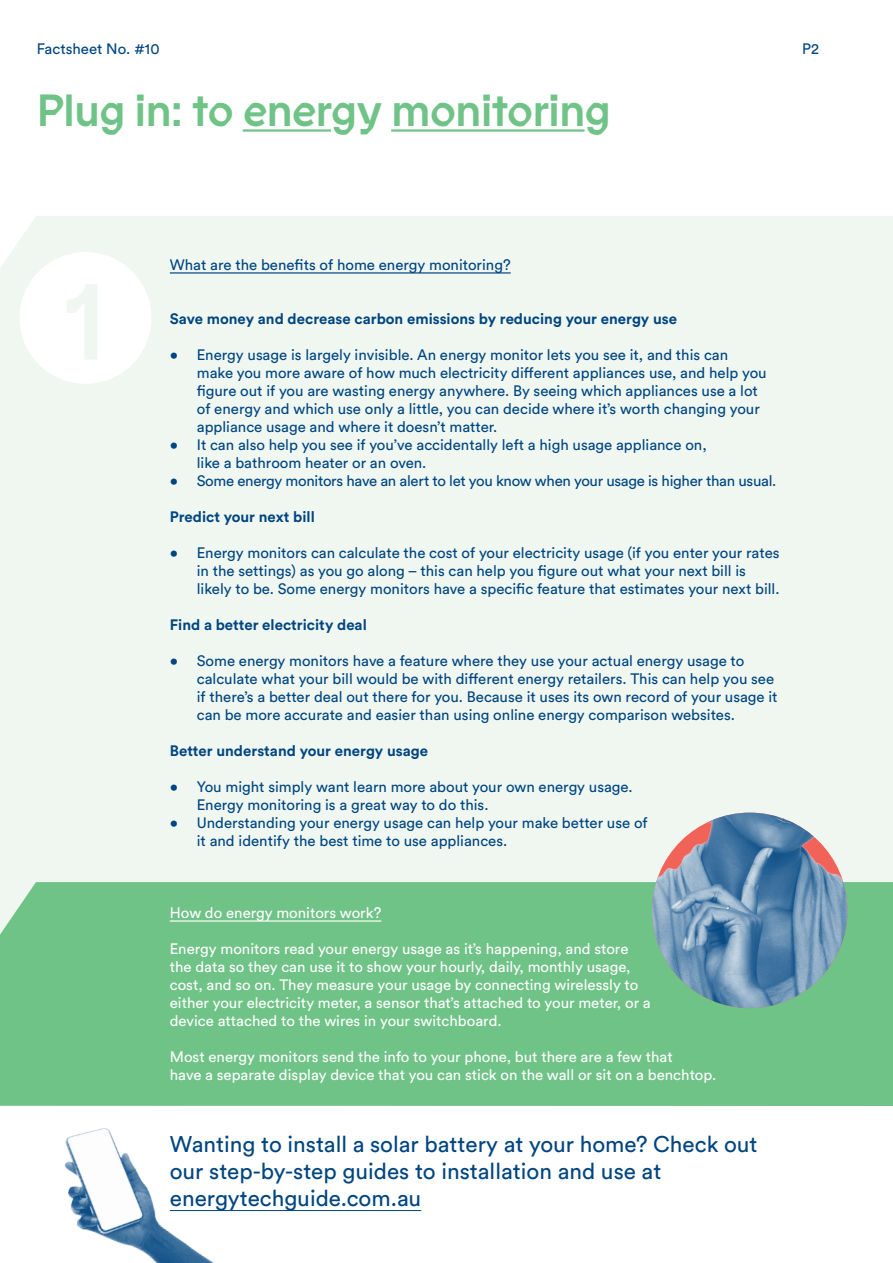
<style>
.page{position:relative;width:893px;height:1263px;background:#fff}
.page>*{position:absolute;margin:0;border:0;box-sizing:border-box;transform-origin:0 0}
.Titles_-_Small{font:500 45px "Prophet";letter-spacing:-.025em;color:#6fc386}
.Large_Body{font:22.5px/27px "Circular Std";color:#004581}
.Body_-_Underline{font:15px/18px "Circular Std";color:#004581}
.Body{font:15px/18px "Circular Std";color:#fff}
.Body_-_Bold{font:700 15px "Circular Std";color:#004581}
.Body_-_Underline-2{font:15px "Circular Std";letter-spacing:-.02em;color:#004581}
.Body_-_Underline-3{font:15px "Circular Std";color:#fff}
</style>
<div class="page">
<img style="left:64px;top:1128px;width:160px;height:135px">
<div style="left:0;top:216px;width:893px;height:666px;background:#eff7f0"></div>
<div style="left:0;top:882px;width:893px;height:224px;background:#6fc386"></div>
<div style="left:20px;top:252px;width:131px;height:132px;background:#fff;border-radius:50%"></div>
<hr style="left:243px;top:129px;width:88px;height:3px;background:#6fc386">
<hr style="left:391px;top:129px;width:194px;height:3px;background:#6fc386">
<img style="left:652px;top:813px;width:195px;height:195px;border-radius:98px">
<hr style="left:170px;top:272px;width:341px;height:2px;background:#004581">
<hr style="left:170px;top:1210px;width:251px;height:1px;background:#004581">
<hr style="left:170px;top:920px;width:211px;height:2px;background:#fff">
<p class="Body_-_Underline" style="left:37px;top:40px;width:124px">Factsheet No. #10</p>
<p class="Body_-_Underline" style="left:802px;top:40px;width:18px">P2</p>
<p class="Titles_-_Small" style="left:36px;top:79px;width:577px">Plug in: to energy monitoring</p>
<p class="Body_-_Underline" style="left:170px;top:256px;width:342px">What are the benefits of home energy monitoring?</p>
<p class="Body_-_Bold" style="left:170px;top:309px;width:509px">Save money and decrease carbon emissions by reducing your energy use</p>
<p class="Body_-_Underline" style="left:197px;top:346px;width:571px;text-indent:-27px">• Energy usage is largely invisible. An energy monitor lets you see it, and this can make you more aware of how much electricity different appliances use, and help you figure out if you are wasting energy anywhere. By seeing which appliances use a lot of energy and which use only a little, you can decide where it’s worth changing your appliance usage and where it doesn’t matter.</p>
<p class="Body_-_Underline" style="left:197px;top:436px;width:511px;text-indent:-27px">• It can also help you see if you’ve accidentally left a high usage appliance on, like a bathroom heater or an oven.</p>
<p class="Body_-_Underline-2" style="left:170px;top:472px;width:608px">• Some energy monitors have an alert to let you know when your usage is higher than usual.</p>
<p class="Body_-_Bold" style="left:170px;top:507px;width:146px">Predict your next bill</p>
<p class="Body_-_Underline" style="left:197px;top:544px;width:584px;text-indent:-27px">• Energy monitors can calculate the cost of your electricity usage (if you enter your rates in the settings) as you go along – this can help you figure out what your next bill is likely to be. Some energy monitors have a specific feature that estimates your next bill.</p>
<p class="Body_-_Bold" style="left:170px;top:615px;width:198px">Find a better electricity deal</p>
<p class="Body_-_Underline" style="left:197px;top:652px;width:582px;text-indent:-27px">• Some energy monitors have a feature where they use your actual energy usage to calculate what your bill would be with different energy retailers. This can help you see if there’s a better deal out there for you. Because it uses its own record of your usage it can be more accurate and easier than using online energy comparison websites.</p>
<p class="Body_-_Bold" style="left:170px;top:741px;width:260px">Better understand your energy usage</p>
<p class="Body_-_Underline" style="left:197px;top:778px;width:437px;text-indent:-27px">• You might simply want learn more about your own energy usage.<br>Energy monitoring is a great way to do this.</p>
<p class="Body_-_Underline" style="left:197px;top:814px;width:452px;text-indent:-27px">• Understanding your energy usage can help your make better use of it and identify the best time to use appliances.</p>
<p class="Body_-_Underline-3" style="left:170px;top:904px;width:213px">How do energy monitors work?</p>
<p class="Body" style="left:170px;top:940px;width:482px">Energy monitors read your energy usage as it’s happening, and store the data so they can use it to show your hourly, daily, monthly usage, cost, and so on. They measure your usage by connecting wirelessly to either your electricity meter, a sensor that’s attached to your meter, or a device attached to the wires in your switchboard.</p>
<p class="Body" style="left:170px;top:1048px;width:548px">Most energy monitors send the info to your phone, but there are a few that<br>have a separate display device that you can stick on the wall or sit on a benchtop.</p>
<p class="Large_Body" style="left:170px;top:1130px;width:589px">Wanting to install a solar battery at your home? Check out our step-by-step guides to installation and use at energytechguide.com.au</p>
</div>
